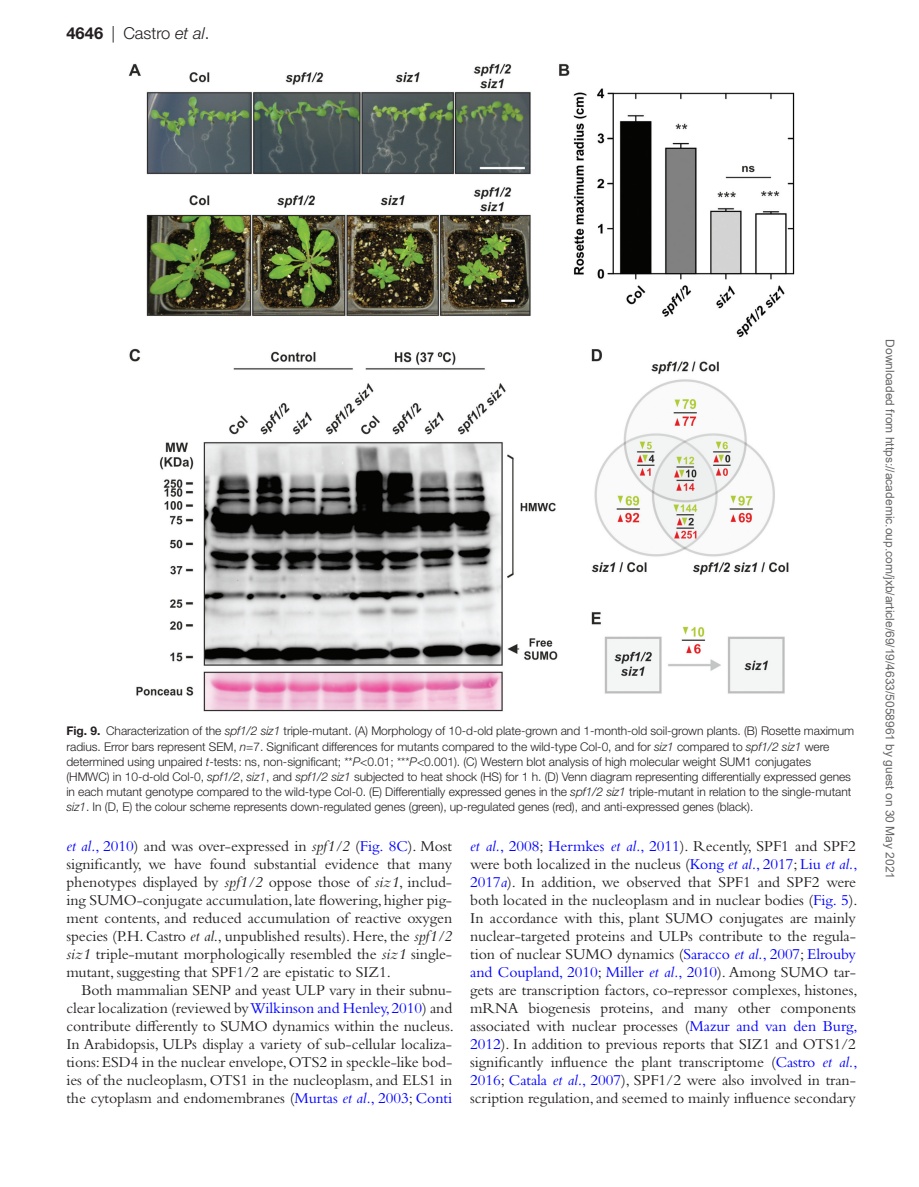
<style>
.page{position:relative;width:919px;height:1187px;background:#fff}
.page>*{position:absolute;margin:0;border:0;box-sizing:border-box;transform-origin:0 0}
.t1{font:300 16.5px "Helvetica Neue LT Std";color:#231f20}
.t2{font:15.75px/18px "Bembo Std";letter-spacing:-.005em;color:#231f20;text-align:justify}
.t3{font:300 12px/15px "Helvetica Neue LT Std";letter-spacing:-.005em;color:#231f20}
.t4{font:12px "Arial";color:#666}
.s1{font-weight:700}
.s2{font-style:italic}
.s3{font-style:italic;color:#00f}
.s4{color:#00f}
</style>
<div class="page">
<img style="left:128px;top:63px;width:666px;height:648px">
<p class="t1" style="left:66px;top:23px;width:144px"><span class="s1">4646</span> | Castro <span class="s2">et al</span>.</p>
<p class="t3" style="left:66px;top:723px;width:789px"><span class="s1">Fig. 9.</span> Characterization of the <span class="s2">spf1/2 siz1</span> triple-mutant. (A) Morphology of 10-d-old plate-grown and 1-month-old soil-grown plants. (B) Rosette maximum radius. Error bars represent SEM, <span class="s2">n</span>=7. Significant differences for mutants compared to the wild-type Col-0, and for <span class="s2">siz1</span> compared to <span class="s2">spf1/2 siz1</span> were determined using unpaired <span class="s2">t</span>-tests: ns, non-significant; **<span class="s2">P</span>&lt;0.01; ***<span class="s2">P</span>&lt;0.001). (C) Western blot analysis of high molecular weight SUM1 conjugates (HMWC) in 10-d-old Col-0, <span class="s2">spf1/2</span>, <span class="s2">siz1</span>, and <span class="s2">spf1/2 siz1</span> subjected to heat shock (HS) for 1 h. (D) Venn diagram representing differentially expressed genes in each mutant genotype compared to the wild-type Col-0. (E) Differentially expressed genes in the <span class="s2">spf1/2 siz1</span> triple-mutant in relation to the single-mutant <span class="s2">siz1</span>. In (D, E) the colour scheme represents down-regulated genes (green), up-regulated genes (red), and anti-expressed genes (black).</p>
<p class="t2" style="left:66px;top:836px;width:387px"><span class="s3">et al.</span><span class="s4">, 2010</span>) and was over-expressed in <span class="s2">spf1/2</span> (<span class="s4">Fig. 8C</span>). Most significantly, we have found substantial evidence that many phenotypes displayed by <span class="s2">spf1/2</span> oppose those of <span class="s2">siz1</span>, includ&shy;ing SUMO-conjugate accumulation, late flowering, higher pig&shy;ment contents, and reduced accumulation of reactive oxygen species (P.H. Castro <span class="s2">et al</span>., unpublished results). Here, the <span class="s2">spf1/2 siz1</span> triple-mutant morphologically resembled the <span class="s2">siz1</span> single&shy;mutant, suggesting that SPF1/2 are epistatic to SIZ1.</p>
<p class="t2" style="left:66px;top:980px;width:389px;text-indent:15px">Both mammalian SENP and yeast ULP vary in their subnu&shy;clear localization (reviewed by <span class="s4">Wilkinson and Henley, 2010</span>) and contribute differently to SUMO dynamics within the nucleus.<br>In Arabidopsis, ULPs display a variety of sub-cellular localiza&shy;tions: ESD4 in the nuclear envelope, OTS2 in speckle-like bod&shy;ies of the nucleoplasm, OTS1 in the nucleoplasm, and ELS1 in the cytoplasm and endomembranes (<span class="s4">Murtas</span> <span class="s3">et al.</span><span class="s4">, 2003</span>; <span class="s4">Conti</span></p>
<p class="t2" style="left:470px;top:836px;width:389px"><span class="s3">et al.</span><span class="s4">, 2008</span>; <span class="s4">Hermkes</span> <span class="s3">et al.</span><span class="s4">, 2011</span>). Recently, SPF1 and SPF2 were both localized in the nucleus (<span class="s4">Kong</span> <span class="s3">et al.</span><span class="s4">, 2017</span>; <span class="s4">Liu</span> <span class="s3">et al.</span><span class="s4">, 2017</span><span class="s3">a</span>). In addition, we observed that SPF1 and SPF2 were both located in the nucleoplasm and in nuclear bodies (<span class="s4">Fig. 5</span>).<br>In accordance with this, plant SUMO conjugates are mainly nuclear-targeted proteins and ULPs contribute to the regula&shy;tion of nuclear SUMO dynamics (<span class="s4">Saracco</span> <span class="s3">et al.</span><span class="s4">, 2007</span>; <span class="s4">Elrouby and Coupland, 2010</span>; <span class="s4">Miller</span> <span class="s3">et al.</span><span class="s4">, 2010</span>). Among SUMO tar&shy;gets are transcription factors, co-repressor complexes, histones, mRNA biogenesis proteins, and many other components associated with nuclear processes (<span class="s4">Mazur and van den Burg, 2012</span>). In addition to previous reports that SIZ1 and OTS1/2 significantly influence the plant transcriptome (<span class="s4">Castro</span> <span class="s3">et al.</span><span class="s4">, 2016</span>; <span class="s4">Catala</span> <span class="s3">et al.</span><span class="s4">, 2007</span>), SPF1/2 were also involved in tran&shy;scription regulation, and seemed to mainly influence secondary</p>
<p class="t4" style="left:894px;top:339px;width:541px;rotate:90deg">Downloaded from https://academic.oup.com/jxb/article/69/19/4633/5058961 by guest on 30 May 2021</p>
</div>
